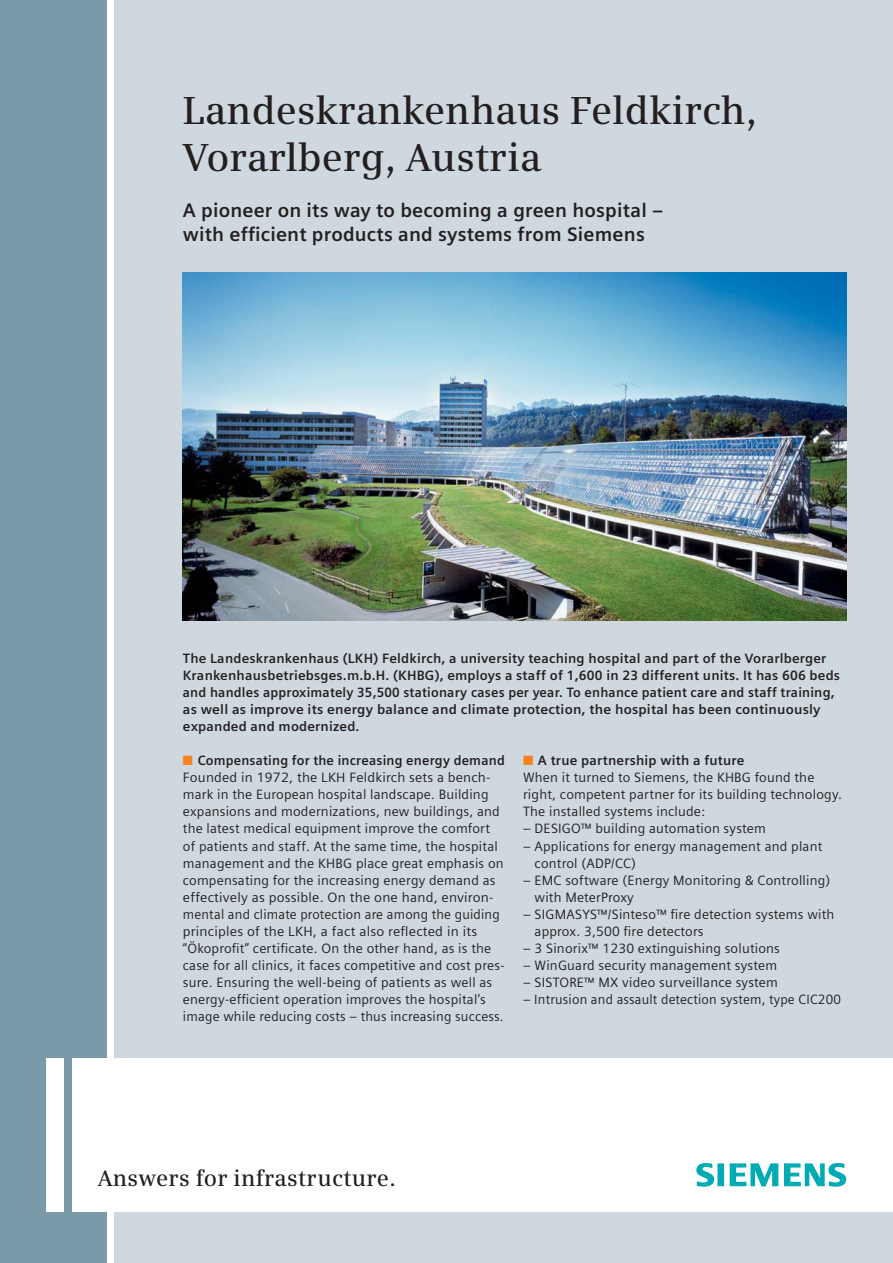
<style>
.page{position:relative;width:893px;height:1263px;background:#fff}
.page>*{position:absolute;margin:0;border:0;box-sizing:border-box;transform-origin:0 0}
.t1{font:600 39px/46.8px "Siemens Serif OT";color:#231f20}
.t2{font:600 22.5px "Siemens Serif OT";letter-spacing:.01em;color:#231f20}
.t3{font:700 19.5px/23.4px "Siemens Sans OT";letter-spacing:.01em;color:#231f20}
.t4{font:13.5px/17px "Siemens Sans OT";letter-spacing:.015em;color:#231f20}
.t5{font:700 13.5px/17px "Siemens Sans OT";letter-spacing:.015em;color:#231f20}
.s1{color:#f5821f}
.s2{font-weight:700}
</style>
<div class="page">
<div style="left:0;top:0;width:106px;height:1263px;background:#7b9aa9"></div>
<div style="left:115px;top:0;width:778px;height:1263px;background:#ced8de"></div>
<div style="left:47px;top:1059px;width:17px;height:153px;background:#fff"></div>
<div style="left:72px;top:1059px;width:821px;height:153px;background:#fff"></div>
<svg style="left:696px;top:1163px;width:150px;height:24px"></svg>
<img style="left:183px;top:272px;width:663px;height:349px">
<h1 class="t1" style="left:183px;top:90px;width:576px">Landeskrankenhaus Feldkirch,<br>Vorarlberg, Austria</h1>
<h3 class="t3" style="left:183px;top:200px;width:482px">A pioneer on its way to becoming a green hospital – with efficient products and systems from Siemens</h3>
<p class="t5" style="left:183px;top:651px;width:659px">The Landeskrankenhaus (LKH) Feldkirch, a university teaching hospital and part of the Vorarlberger Krankenhausbetriebsges.m.b.H. (KHBG), employs a staff of 1,600 in 23 different units. It has 606 beds and handles approximately 35,500 stationary cases per year. To enhance patient care and staff training, as well as improve its energy balance and climate protection, the hospital has been continuously expanded and modernized.</p>
<p class="t4" style="left:183px;top:753px;width:323px"><span class="s1">■</span> <span class="s2">Compensating for the increasing energy demand </span>Founded in 1972, the LKH Feldkirch sets a bench&shy;mark in the European hospital landscape. Building expansions and modernizations, new buildings, and the latest medical equipment improve the comfort of patients and staff. At the same time, the hospital management and the KHBG place great emphasis on compensating for the increasing energy demand as effectively as possible. On the one hand, environ&shy;mental and climate protection are among the guiding principles of the LKH, a fact also reflected in its “Ökoprofit” certificate. On the other hand, as is the case for all clinics, it faces competitive and cost pres&shy;sure. Ensuring the well-being of patients as well as energy-efficient operation improves the hospital’s image while reducing costs – thus increasing success.</p>
<p class="t4" style="left:523px;top:753px;width:321px"><span class="s1">■</span> <span class="s2">A true partnership with a future<br></span>When it turned to Siemens, the KHBG found the right, competent partner for its building technology.<br>The installed systems include:</p>
<p class="t4" style="left:523px;top:821px;width:244px">– DESIGO™ building automation system</p>
<p class="t4" style="left:535px;top:838px;width:289px;text-indent:-12px">– Applications for energy management and plant control (ADP/CC)</p>
<p class="t4" style="left:535px;top:872px;width:297px;text-indent:-12px">– EMC software (Energy Monitoring &amp; Controlling) with MeterProxy</p>
<p class="t4" style="left:535px;top:907px;width:301px;text-indent:-12px">– SIGMASYS™/Sinteso™ fire detection systems with approx. 3,500 fire detectors</p>
<p class="t4" style="left:523px;top:941px;width:258px">– 3 Sinorix™ 1230 extinguishing solutions</p>
<p class="t4" style="left:523px;top:958px;width:256px">– WinGuard security management system</p>
<p class="t4" style="left:523px;top:975px;width:256px">– SISTORE™ MX video surveillance system</p>
<p class="t4" style="left:523px;top:992px;width:319px">– Intrusion and assault detection system, type CIC200</p>
<h2 class="t2" style="left:98px;top:1169px;width:300px">Answers for infrastructure.</h2>
</div>
